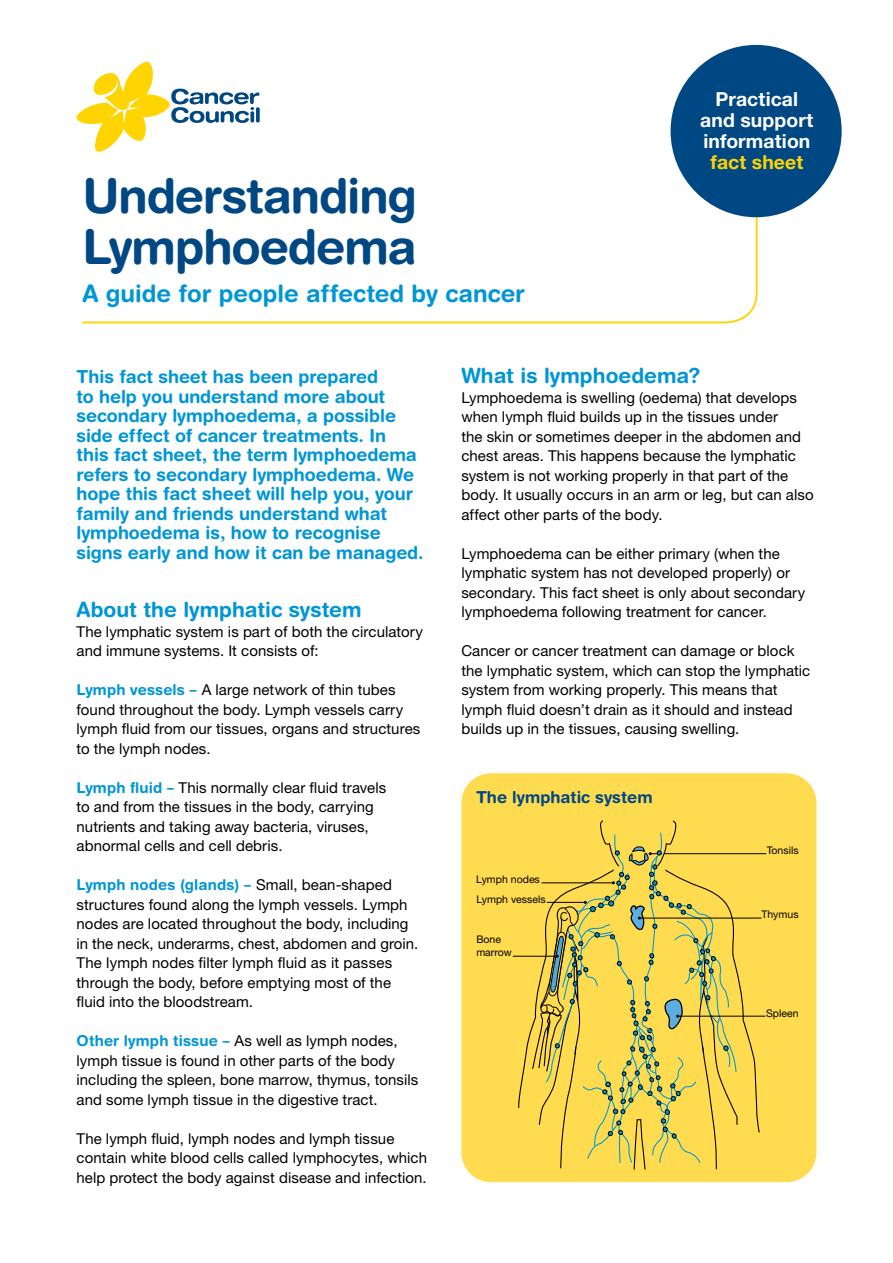
<style>
.page{position:relative;width:893px;height:1263px;background:#fff}
.page>*{position:absolute;margin:0;border:0;box-sizing:border-box;transform-origin:0 0}
.t1{font:700 48px/51px "Helvetica Rounded LT Std";letter-spacing:-.025em;color:#004883}
.t2{font:700 24px "Helvetica Rounded LT Std";color:#0096d6}
.t3{font:700 21px "Helvetica Rounded LT Std";color:#0096d6}
.t4{font:700 19.35px/20.9px "Helvetica Neue LT Std";letter-spacing:.005em;color:#fff;text-align:center}
.t5{font:700 19.35px "Helvetica Neue LT Std";letter-spacing:.01em;color:#ffd400}
.t6{font:700 18px/19.5px "Helvetica Rounded LT Std";letter-spacing:-.005em;color:#0096d6}
.t7{font:700 16.5px "Helvetica Rounded LT Std";color:#004883}
.t8{font:15px/19.5px "Helvetica Neue LT Std";letter-spacing:.005em;color:#000}
.t9{font:700 15px "Helvetica Rounded LT Std";letter-spacing:.01em;color:#0096d6}
.t10{font:10.5px/12.8px "Helvetica Neue LT Std";color:#000}
.s1{font-family:"Helvetica Rounded LT Std";font-weight:700;color:#0096d6}
.s2{font-family:"Helvetica Neue LT Std";font-weight:400;color:#000}
</style>
<div class="page">
<svg style="left:76px;top:61px;width:184px;height:91px"></svg>
<svg style="left:82px;top:215px;width:677px;height:109px"></svg>
<div style="left:671px;top:45px;width:171px;height:172px;background:#004883;border-radius:50%"></div>
<div style="left:461px;top:773px;width:355px;height:409px;background:#ffdb4f;border-radius:30px"></div>
<hr style="left:650px;top:853px;width:116px;height:1px;background:#000">
<svg style="left:738px;top:917px;width:22px;height:216px"></svg>
<hr style="left:513px;top:956px;width:44px;height:1px;background:#000">
<hr style="left:678px;top:1016px;width:87px;height:1px;background:#000">
<hr style="left:639px;top:918px;width:123px;height:1px;background:#000">
<svg style="left:518px;top:820px;width:220px;height:350px"></svg>
<h1 class="t1" style="left:82px;top:170px;width:336px">Understanding<br>Lymphoedema</h1>
<h2 class="t2" style="left:82px;top:278px;width:444px">A guide for people affected by cancer</h2>
<p class="t4" style="left:700px;top:89px;width:115px">Practical and support information</p>
<p class="t5" style="left:711px;top:150px;width:94px">fact sheet</p>
<p class="t6" style="left:77px;top:367px;width:349px">This fact sheet has been prepared<br>to help you understand more about secondary lymphoedema, a possible side effect of cancer treatments. In<br>this fact sheet, the term lymphoedema refers to secondary lymphoedema. We hope this fact sheet will help you, your family and friends understand what lymphoedema is, how to recognise signs early and how it can be managed.</p>
<h3 class="t3" style="left:77px;top:597px;width:286px">About the lymphatic system</h3>
<p class="t8" style="left:77px;top:621px;width:348px">The lymphatic system is part of both the circulatory and immune systems. It consists of:</p>
<p class="t8" style="left:77px;top:680px;width:345px"><span class="s1">Lymph vessels –</span> A large network of thin tubes found throughout the body. Lymph vessels carry lymph fluid from our tissues, organs and structures to the lymph nodes.</p>
<p class="t8" style="left:77px;top:777px;width:311px"><span class="s1">Lymph fluid –</span> This normally clear fluid travels to and from the tissues in the body, carrying nutrients and taking away bacteria, viruses, abnormal cells and cell debris.</p>
<p class="t9" style="left:77px;top:876px;width:317px">Lymph nodes (glands) – <span class="s2">Small, bean-shaped</span></p>
<p class="t8" style="left:77px;top:894px;width:343px">structures found along the lymph vessels. Lymph nodes are located throughout the body, including in the neck, underarms, chest, abdomen and groin.<br>The lymph nodes filter lymph fluid as it passes through the body, before emptying most of the fluid into the bloodstream.</p>
<p class="t8" style="left:77px;top:1031px;width:343px"><span class="s1">Other lymph tissue –</span> As well as lymph nodes, lymph tissue is found in other parts of the body including the spleen, bone marrow, thymus, tonsils and some lymph tissue in the digestive tract.</p>
<p class="t8" style="left:77px;top:1128px;width:352px">The lymph fluid, lymph nodes and lymph tissue contain white blood cells called lymphocytes, which help protect the body against disease and infection.</p>
<h3 class="t3" style="left:461px;top:363px;width:241px">What is lymphoedema?</h3>
<p class="t8" style="left:461px;top:387px;width:354px">Lymphoedema is swelling (oedema) that develops when lymph fluid builds up in the tissues under<br>the skin or sometimes deeper in the abdomen and chest areas. This happens because the lymphatic system is not working properly in that part of the body. It usually occurs in an arm or leg, but can also affect other parts of the body.</p>
<p class="t8" style="left:461px;top:543px;width:345px">Lymphoedema can be either primary (when the lymphatic system has not developed properly) or secondary. This fact sheet is only about secondary lymphoedema following treatment for cancer.</p>
<p class="t8" style="left:461px;top:641px;width:350px">Cancer or cancer treatment can damage or block the lymphatic system, which can stop the lymphatic system from working properly. This means that lymph fluid doesn’t drain as it should and instead builds up in the tissues, causing swelling.</p>
<p class="t7" style="left:476px;top:787px;width:178px">The lymphatic system</p>
<p class="t10" style="left:476px;top:872px;width:65px">Lymph nodes</p>
<p class="t10" style="left:476px;top:892px;width:71px">Lymph vessels</p>
<p class="t10" style="left:476px;top:933px;width:37px">Bone marrow</p>
<p class="t10" style="left:767px;top:844px;width:33px">Tonsils</p>
<p class="t10" style="left:761px;top:908px;width:39px">Thymus</p>
<p class="t10" style="left:766px;top:1006px;width:34px">Spleen</p>
</div>
